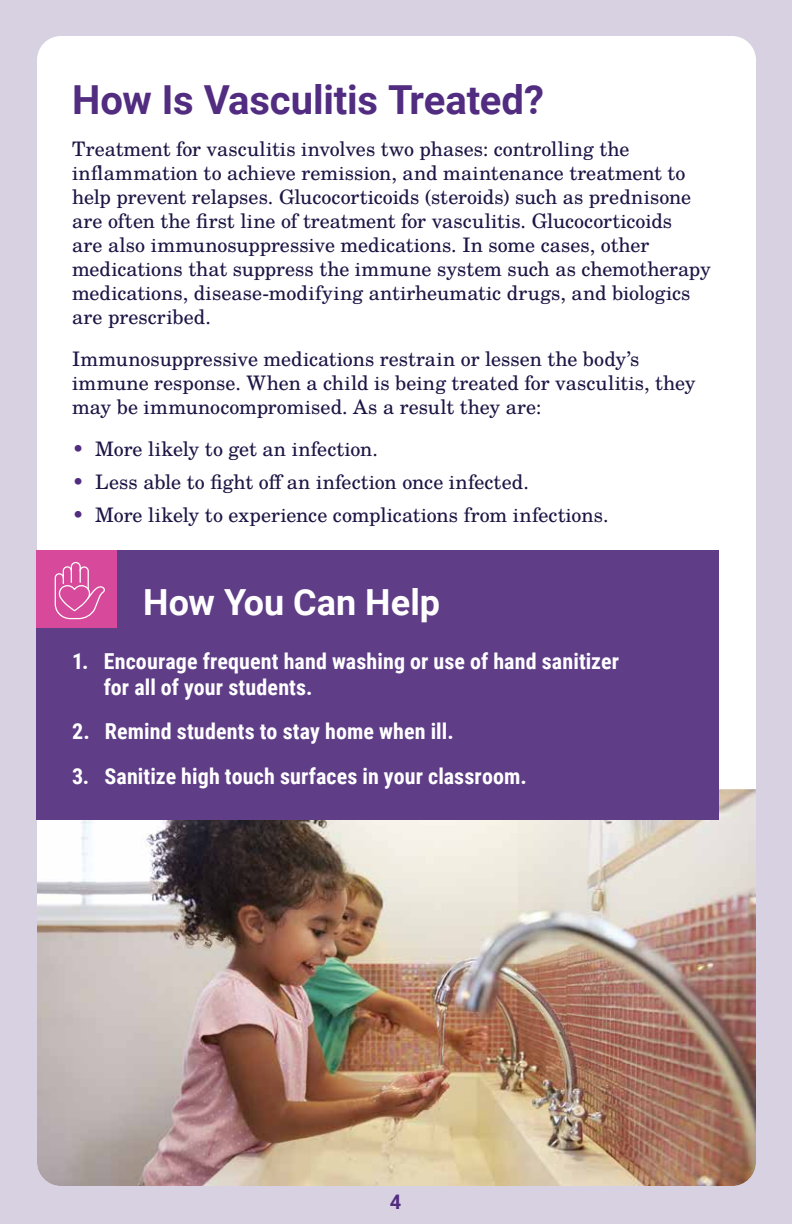
<style>
.page{position:relative;width:792px;height:1224px;background:#d8d1e2}
.page>*{position:absolute;margin:0;border:0;box-sizing:border-box;transform-origin:0 0}
.t1{font:700 40px "Roboto";letter-spacing:-.005em;color:#522c80}
.t2{font:700 36px "Roboto";color:#fff}
.t3{font:700 22px/26.4px "Roboto Condensed";letter-spacing:.005em;color:#fff}
.t4{font:20px/24px "Te X Gyre Schola";letter-spacing:.005em;color:#1e1545}
.t5{font:700 20px "Roboto";color:#522c80}
.s1{color:#522c80}
</style>
<div class="page">
<div style="left:37px;top:36px;width:719px;height:1150px;background:#fff;border-radius:24px"></div>
<img style="left:37px;top:789px;width:719px;height:397px">
<div style="left:36px;top:550px;width:683px;height:270px;background:#5f3d87"></div>
<div style="left:36px;top:550px;width:80px;height:78px;background:#d7499a"></div>
<svg style="left:54px;top:562px;width:51px;height:58px"></svg>
<h1 class="t1" style="left:72px;top:72px;width:473px">How Is Vasculitis Treated?</h1>
<p class="t4" style="left:72px;top:136px;width:640px">Treatment for vasculitis involves two phases: controlling the inflammation to achieve remission, and maintenance treatment to help prevent relapses. Glucocorticoids (steroids) such as prednisone are often the first line of treatment for vasculitis. Glucocorticoids<br>are also immunosuppressive medications. In some cases, other medications that suppress the immune system such as chemotherapy medications, disease-modifying antirheumatic drugs, and biologics are prescribed.</p>
<p class="t4" style="left:72px;top:346px;width:625px">Immunosuppressive medications restrain or lessen the body’s immune response. When a child is being treated for vasculitis, they may be immunocompromised. As a result they are:</p>
<p class="t4" style="left:72px;top:436px;width:308px"><span class="s1">•</span> More likely to get an infection.</p>
<p class="t4" style="left:72px;top:469px;width:458px"><span class="s1">•</span> Less able to fight off an infection once infected.</p>
<p class="t4" style="left:72px;top:502px;width:538px"><span class="s1">•</span> More likely to experience complications from infections.</p>
<h2 class="t2" style="left:143px;top:577px;width:298px">How You Can Help</h2>
<p class="t3" style="left:104px;top:647px;width:517px;text-indent:-32px">1. Encourage frequent hand washing or use of hand sanitizer for all of your students.</p>
<p class="t3" style="left:72px;top:717px;width:383px">2. Remind students to stay home when ill.</p>
<p class="t3" style="left:72px;top:762px;width:456px">3. Sanitize high touch surfaces in your classroom.</p>
<p class="t5" style="left:390px;top:1188px;width:13px">4</p>
</div>
